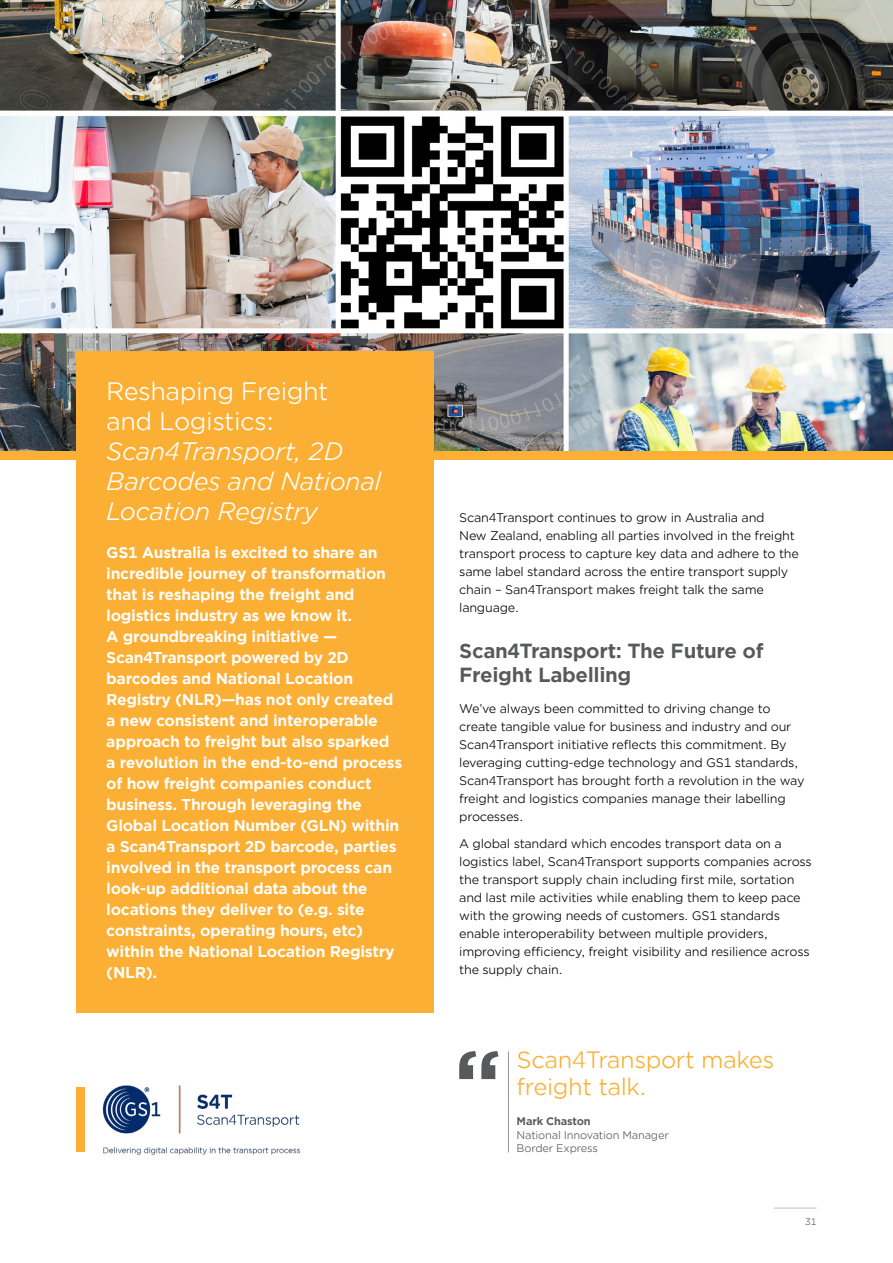
<style>
.page{position:relative;width:893px;height:1263px;background:#fff}
.page>*{position:absolute;margin:0;border:0;box-sizing:border-box;transform-origin:0 0}
.t1{font:italic 24px/30px "Gotham Office";letter-spacing:-.02em;color:#fff}
.t2{font:24px/30px "Gotham Office";letter-spacing:-.02em;color:#fff}
.t3{font:22.5px/27px "Gotham Office";letter-spacing:-.02em;color:#fbaf34}
.t4{font:700 19.5px/24px "Gotham Office";letter-spacing:-.02em;color:#58595b}
.t5{font:700 15px/21px "Gotham Office";letter-spacing:-.02em;color:#fff}
.t6{font:12px/18px "Gotham Office";letter-spacing:-.02em;color:#000}
.t7{font:10.5px/13.5px "Gotham Office";letter-spacing:-.02em;color:#58595b}
.t8{font:700 10.5px "Gotham Office";letter-spacing:-.02em;color:#58595b}
.t9{font:9px "Gotham Office";color:#58595b}
</style>
<div class="page">
<hr style="left:774px;top:1208px;width:42px;height:1px;background:#bcbec0">
<img style="left:0;top:0;width:893px;height:451px">
<div style="left:0;top:451px;width:893px;height:8px;background:#fbaf34"></div>
<div style="left:77px;top:351px;width:357px;height:661px;background:#fbaf34"></div>
<img style="left:102px;top:1085px;width:198px;height:70px">
<div style="left:77px;top:1087px;width:8px;height:65px;background:#fbaf34"></div>
<svg style="left:459px;top:1051px;width:39px;height:28px"></svg>
<hr style="left:508px;top:1051px;width:1px;height:101px;background:#939598">
<h1 class="t2" style="left:106px;top:376px;width:224px">Reshaping Freight and Logistics:</h1>
<h1 class="t1" style="left:106px;top:436px;width:276px">Scan4Transport, 2D<br>Barcodes and National<br>Location Registry</h1>
<p class="t5" style="left:106px;top:542px;width:297px">GS1 Australia is excited to share an incredible journey of transformation that is reshaping the freight and logistics industry as we know it.<br>A groundbreaking initiative — Scan4Transport powered by 2D barcodes and National Location Registry (NLR)—has not only created a new consistent and interoperable approach to freight but also sparked a revolution in the end-to-end process of how freight companies conduct business. Through leveraging the Global Location Number (GLN) within a Scan4Transport 2D barcode, parties involved in the transport process can look-up additional data about the locations they deliver to (e.g. site constraints, operating hours, etc) within the National Location Registry (NLR).</p>
<p class="t6" style="left:459px;top:509px;width:341px">Scan4Transport continues to grow in Australia and<br>New Zealand, enabling all parties involved in the freight transport process to capture key data and adhere to the same label standard across the entire transport supply chain – San4Transport makes freight talk the same language.</p>
<h3 class="t4" style="left:459px;top:639px;width:306px">Scan4Transport: The Future of<br>Freight Labelling</h3>
<p class="t6" style="left:459px;top:699px;width:347px">We’ve always been committed to driving change to create tangible value for business and industry and our Scan4Transport initiative reflects this commitment. By leveraging cutting-edge technology and GS1 standards, Scan4Transport has brought forth a revolution in the way freight and logistics companies manage their labelling processes.</p>
<p class="t6" style="left:459px;top:834px;width:354px">A global standard which encodes transport data on a logistics label, Scan4Transport supports companies across the transport supply chain including first mile, sortation and last mile activities while enabling them to keep pace with the growing needs of customers. GS1 standards enable interoperability between multiple providers, improving efficiency, freight visibility and resilience across the supply chain.</p>
<h2 class="t3" style="left:517px;top:1045px;width:259px">Scan4Transport makes freight talk.</h2>
<p class="t8" style="left:517px;top:1114px;width:75px">Mark Chaston</p>
<p class="t7" style="left:517px;top:1128px;width:154px">National Innovation Manager<br>Border Express</p>
<p class="t9" style="left:805px;top:1215px;width:13px">31</p>
</div>
